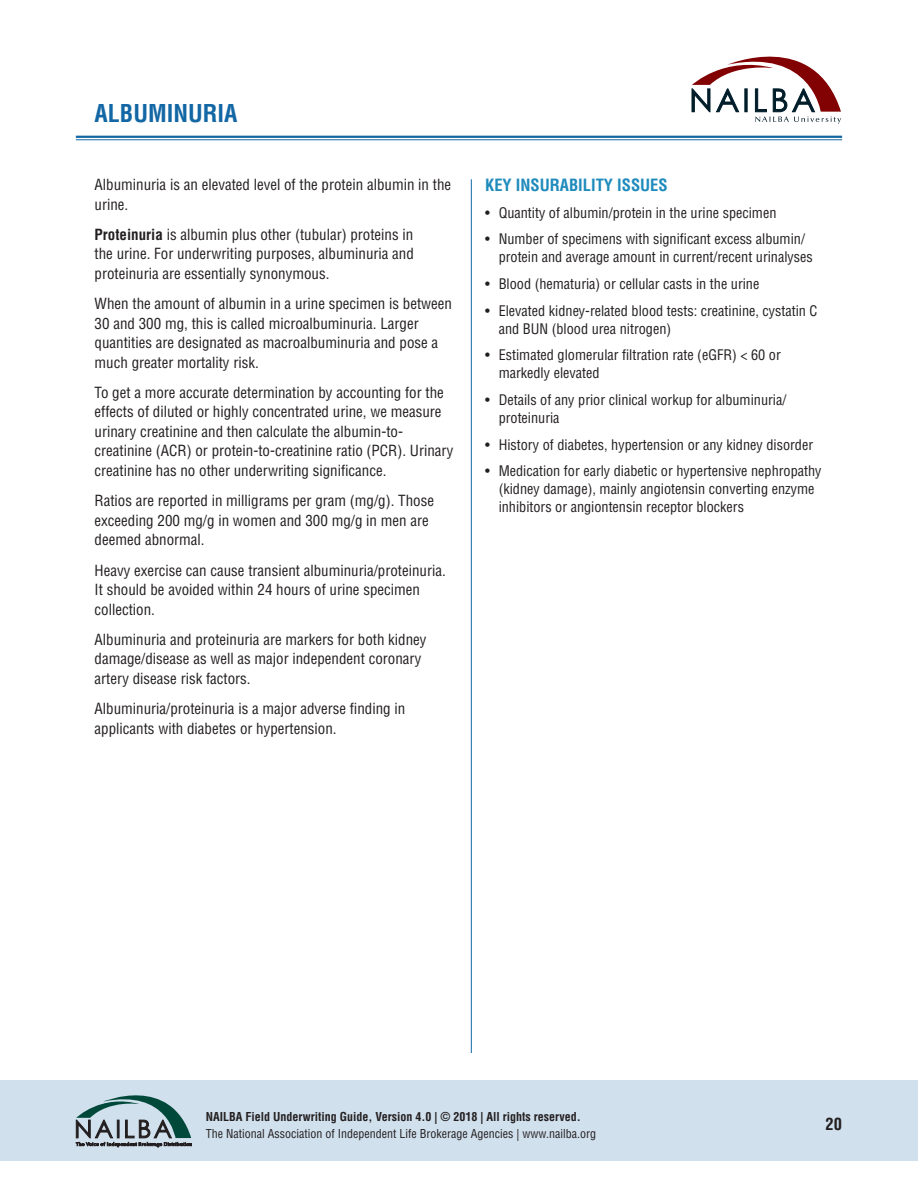
<style>
.page{position:relative;width:918px;height:1188px;background:#fff}
.page>*{position:absolute;margin:0;border:0;box-sizing:border-box;transform-origin:0 0}
.t1{font:700 condensed 24px "Helvetica LT Std";color:#1367a4}
.Subhead{font:700 condensed 16.5px "Helvetica LT Std";color:#1e8bbc}
.t2{font:700 condensed 16.5px "Helvetica LT Std";color:#231f20}
.Text{font:condensed 15px/19.5px "Helvetica LT Std";color:#231f20}
.Bullet_Text{font:condensed 14.25px/18px "Helvetica LT Std";color:#231f20}
.t3{font:condensed 12px "Helvetica LT Std";color:#231f20}
.t4{font:700 condensed 12px "Helvetica LT Std";color:#231f20}
.s1{font-weight:700}
</style>
<div class="page">
<div style="left:0;top:1080px;width:918px;height:81px;background:#d1e0ed"></div>
<svg style="left:76px;top:1095px;width:116px;height:52px"></svg>
<svg style="left:692px;top:57px;width:149px;height:67px"></svg>
<hr style="left:76px;top:136px;width:766px;height:2px;background:#1367a4">
<hr style="left:76px;top:139px;width:766px;height:1px;background:#1367a4">
<hr style="left:471px;top:179px;width:1px;height:874px;background:#1367a4">
<p class="t1" style="left:95px;top:98px;width:144px">ALBUMINURIA</p>
<p class="Text" style="left:95px;top:175px;width:358px">Albuminuria is an elevated level of the protein albumin in the urine.</p>
<p class="Text" style="left:95px;top:225px;width:321px;text-align:justify"><span class="s1">Proteinuria</span> is albumin plus other (tubular) proteins in the urine. For underwriting purposes, albuminuria and proteinuria are essentially synonymous.</p>
<p class="Text" style="left:95px;top:294px;width:359px">When the amount of albumin in a urine specimen is between 30 and 300 mg, this is called microalbuminuria. Larger quantities are designated as macroalbuminuria and pose a much greater mortality risk.</p>
<p class="Text" style="left:95px;top:383px;width:360px">To get a more accurate determination by accounting for the effects of diluted or highly concentrated urine, we measure urinary creatinine and then calculate the albumin-to&shy;creatinine (ACR) or protein-to-creatinine ratio (PCR). Urinary creatinine has no other underwriting significance.</p>
<p class="Text" style="left:95px;top:491px;width:341px">Ratios are reported in milligrams per gram (mg/g). Those exceeding 200 mg/g in women and 300 mg/g in men are deemed abnormal.</p>
<p class="Text" style="left:95px;top:560px;width:353px">Heavy exercise can cause transient albuminuria/proteinuria.<br>It should be avoided within 24 hours of urine specimen collection.</p>
<p class="Text" style="left:95px;top:630px;width:333px">Albuminuria and proteinuria are markers for both kidney damage/disease as well as major independent coronary artery disease risk factors.</p>
<p class="Text" style="left:95px;top:699px;width:312px">Albuminuria/proteinuria is a major adverse finding in applicants with diabetes or hypertension.</p>
<p class="Subhead" style="left:485px;top:175px;width:184px">KEY INSURABILITY ISSUES</p>
<p class="Bullet_Text" style="left:485px;top:203px;width:293px">• Quantity of albumin/protein in the urine specimen</p>
<p class="Bullet_Text" style="left:499px;top:230px;width:316px;text-indent:-14px">• Number of specimens with significant excess albumin/ protein and average amount in current/recent urinalyses</p>
<p class="Bullet_Text" style="left:485px;top:275px;width:276px">• Blood (hematuria) or cellular casts in the urine</p>
<p class="Bullet_Text" style="left:499px;top:301px;width:320px;text-indent:-14px">• Elevated kidney-related blood tests: creatinine, cystatin C and BUN (blood urea nitrogen)</p>
<p class="Bullet_Text" style="left:499px;top:346px;width:284px;text-indent:-14px">• Estimated glomerular filtration rate (eGFR) &lt; 60 or markedly elevated</p>
<p class="Bullet_Text" style="left:499px;top:391px;width:289px;text-indent:-14px">• Details of any prior clinical workup for albuminuria/ proteinuria</p>
<p class="Bullet_Text" style="left:485px;top:435px;width:329px">• History of diabetes, hypertension or any kidney disorder</p>
<p class="Bullet_Text" style="left:499px;top:462px;width:324px;text-indent:-14px">• Medication for early diabetic or hypertensive nephropathy (kidney damage), mainly angiotensin converting enzyme inhibitors or angiontensin receptor blockers</p>
<p class="t4" style="left:206px;top:1109px;width:376px">NAILBA Field Underwriting Guide, Version 4.0 | © 2018 | All rights reserved.</p>
<p class="t3" style="left:206px;top:1126px;width:392px">The National Association of Independent Life Brokerage Agencies | www.nailba.org</p>
<p class="t2" style="left:826px;top:1114px;width:18px">20</p>
</div>
